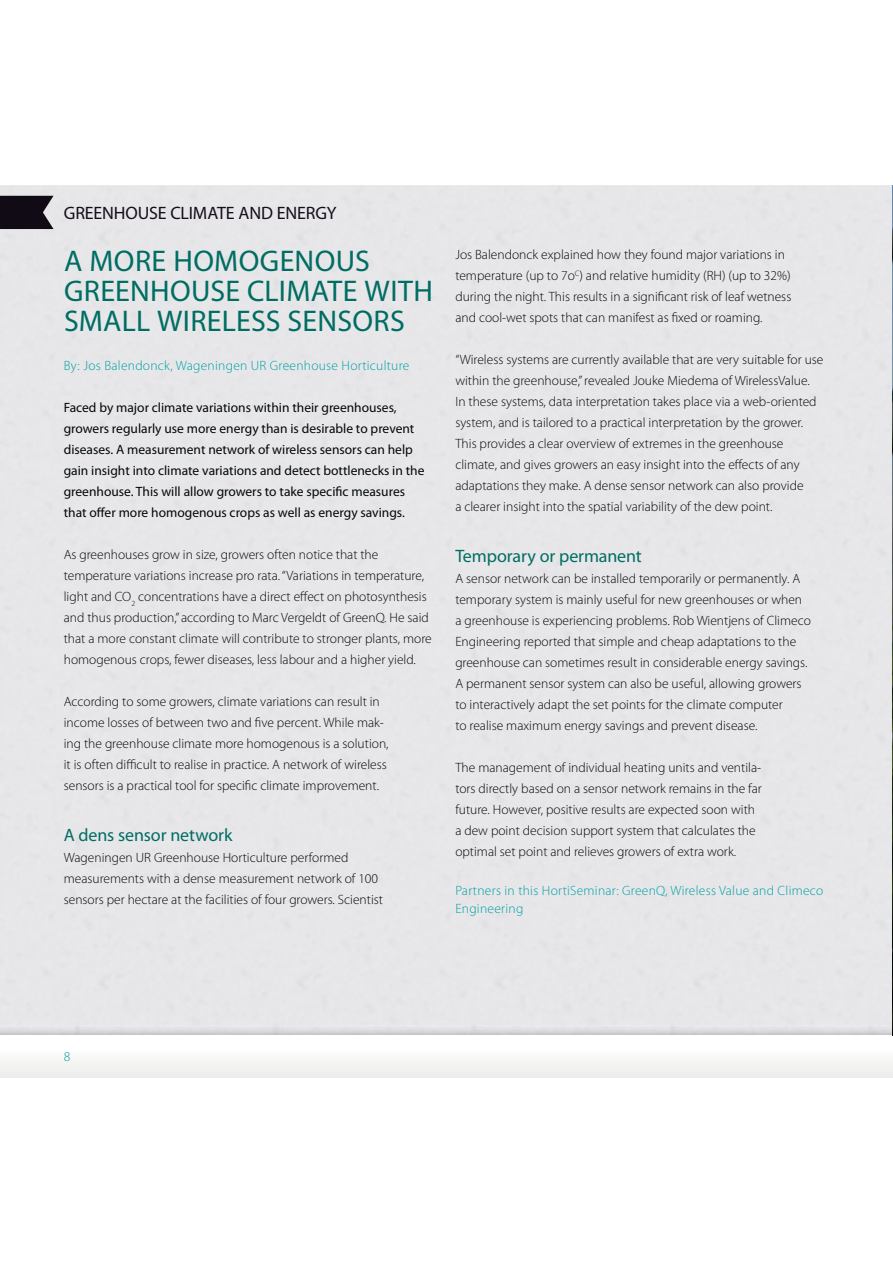
<style>
.page{position:relative;width:893px;height:1263px;background:#fff}
.page>*{position:absolute;margin:0;border:0;box-sizing:border-box;transform-origin:0 0}
.t1{font:30px/30px "Myriad Pro";letter-spacing:.01em;color:#006d63}
.t2{font:18px "Myriad Pro";letter-spacing:-.005em;color:#006d63}
.t3{font:18px "Myriad Pro";letter-spacing:-.01em;color:#160e1c}
.t4{font:300 13.5px/21px "Myriad Pro";color:#030806}
.t5{font:13.5px/21px "Myriad Pro";color:#030806}
.t6{font:300 13.5px/18px "Myriad Pro";letter-spacing:.02em;color:#00a0a3}
</style>
<div class="page">
<div style="left:0;top:1035px;width:893px;height:43px;background:#f7f8f8"></div>
<img style="left:892px;top:185px;width:1px;height:841px">
<img style="left:0;top:196px;width:54px;height:33px">
<h2 class="t3" style="left:64px;top:206px;width:274px">GREENHOUSE CLIMATE AND ENERGY</h2>
<h1 class="t1" style="left:64px;top:248px;width:370px">A MORE HOMOGENOUS<br>GREENHOUSE CLIMATE WITH<br>SMALL WIRELESS SENSORS</h1>
<p class="t6" style="left:64px;top:358px;width:347px">By: Jos Balendonck, Wageningen UR Greenhouse Horticulture</p>
<p class="t5" style="left:64px;top:398px;width:362px">Faced by major climate variations within their greenhouses, growers regularly use more energy than is desirable to prevent diseases. A measurement network of wireless sensors can help gain insight into climate variations and detect bottlenecks in the greenhouse. This will allow growers to take specific measures that offer more homogenous crops as well as energy savings.</p>
<p class="t4" style="left:64px;top:545px;width:369px">As greenhouses grow in size, growers often notice that the temperature variations increase pro rata. “Variations in temperature, light and CO<sub>2</sub> concentrations have a direct effect on photosynthesis and thus production,” according to Marc Vergeldt of GreenQ. He said that a more constant climate will contribute to stronger plants, more homogenous crops, fewer diseases, less labour and a higher yield.</p>
<p class="t4" style="left:64px;top:692px;width:326px">According to some growers, climate variations can result in income losses of between two and five percent. While mak&shy;ing the greenhouse climate more homogenous is a solution, it is often difficult to realise in practice. A network of wireless sensors is a practical tool for specific climate improvement.</p>
<h2 class="t2" style="left:64px;top:828px;width:170px">A dens sensor network</h2>
<p class="t4" style="left:64px;top:848px;width:321px">Wageningen UR Greenhouse Horticulture performed measurements with a dense measurement network of 100 sensors per hectare at the facilities of four growers. Scientist</p>
<p class="t4" style="left:455px;top:245px;width:337px">Jos Balendonck explained how they found major variations in temperature (up to 7o<sup>C</sup>) and relative humidity (RH) (up to 32%) during the night. This results in a significant risk of leaf wetness and cool-wet spots that can manifest as fixed or roaming.</p>
<p class="t4" style="left:455px;top:350px;width:370px">“Wireless systems are currently available that are very suitable for use within the greenhouse,” revealed Jouke Miedema of WirelessValue.<br>In these systems, data interpretation takes place via a web-oriented system, and is tailored to a practical interpretation by the grower.<br>This provides a clear overview of extremes in the greenhouse climate, and gives growers an easy insight into the effects of any adaptations they make. A dense sensor network can also provide<br>a clearer insight into the spatial variability of the dew point.</p>
<h2 class="t2" style="left:455px;top:549px;width:188px">Temporary or permanent</h2>
<p class="t4" style="left:455px;top:569px;width:357px">A sensor network can be installed temporarily or permanently. A temporary system is mainly useful for new greenhouses or when a greenhouse is experiencing problems. Rob Wientjens of Climeco Engineering reported that simple and cheap adaptations to the greenhouse can sometimes result in considerable energy savings.<br>A permanent sensor system can also be useful, allowing growers to interactively adapt the set points for the climate computer<br>to realise maximum energy savings and prevent disease.</p>
<p class="t4" style="left:455px;top:758px;width:308px">The management of individual heating units and ventila&shy;tors directly based on a sensor network remains in the far future. However, positive results are expected soon with a dew point decision support system that calculates the optimal set point and relieves growers of extra work.</p>
<p class="t6" style="left:455px;top:882px;width:369px">Partners in this HortiSeminar: GreenQ, Wireless Value and Climeco<br>Engineering</p>
<p class="t6" style="left:64px;top:1049px;width:8px">8</p>
</div>
